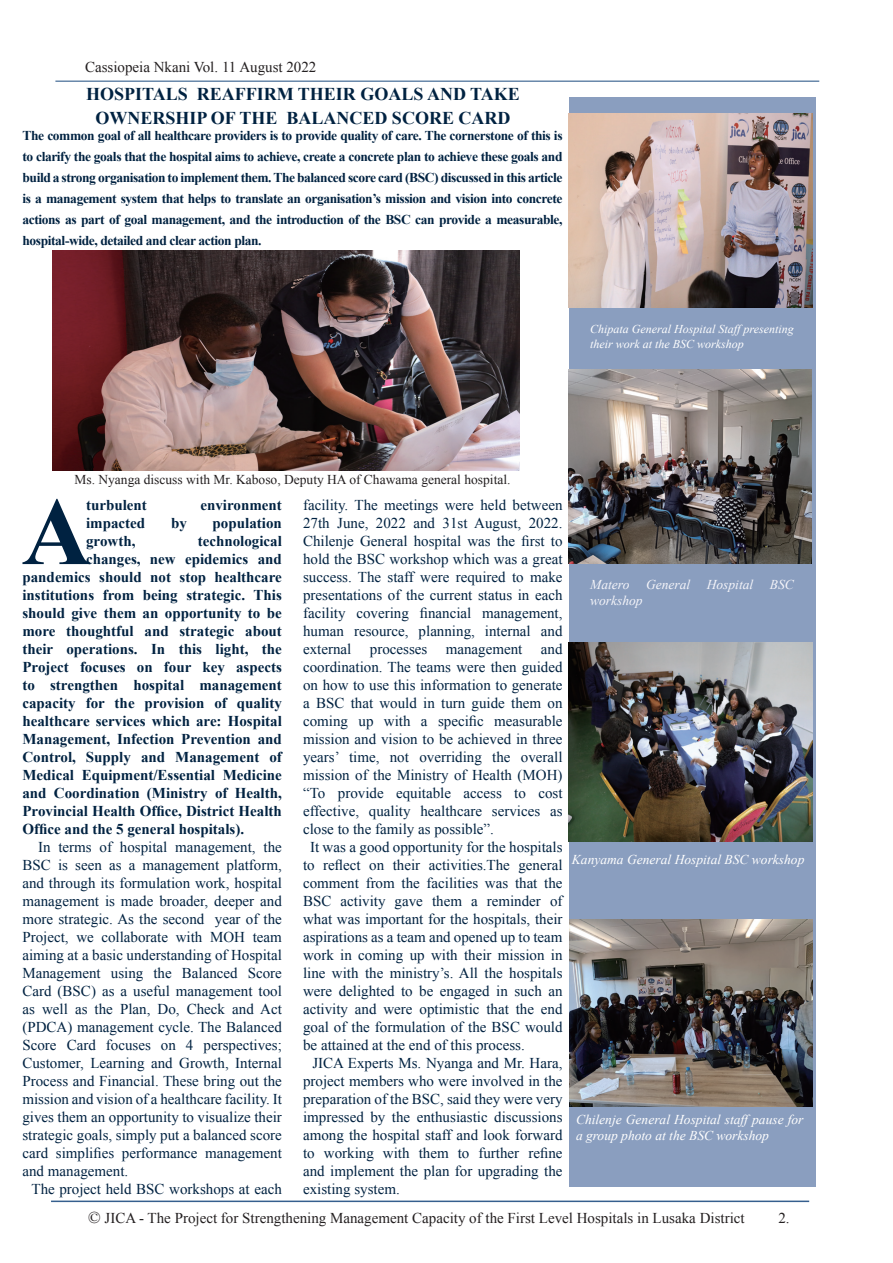
<style>
.page{position:relative;width:893px;height:1263px;background:#fff}
.page>*{position:absolute;margin:0;border:0;box-sizing:border-box;transform-origin:0 0}
.t1{font:700 96.6px "Times New Roman";color:#002241}
.t2{font:700 18px/24px "Times New Roman";color:#002241;text-align:center}
.t3{font:15px/18px "Times New Roman";color:#002241;text-align:justify}
.t4{font:700 15px "Times New Roman";color:#002241}
.t5{font:15px "Times New Roman";color:#231f20}
.t6{font:700 13.5px/21px "Times New Roman";letter-spacing:-.03em;color:#002241;text-align:justify}
.t7{font:italic 13.5px/16.2px "Times New Roman";color:#fff}
.t8{font:13.5px "Times New Roman";color:#231f20}
.t9{font:italic 13.5px/16.2px "Times New Roman";color:#f5f5fa}
.t10{font:italic 12px/14.4px "Times New Roman";color:#fff}
.s1{font-size:16.5px}
</style>
<div class="page">
<hr style="left:55px;top:81px;width:764px;height:1px;background:#355f8e">
<div style="left:569px;top:97px;width:246px;height:1090px;background:#8a9ebf"></div>
<img style="left:569px;top:642px;width:243px;height:200px">
<hr style="left:51px;top:1200px;width:758px;height:2px;background:#355f8e">
<img style="left:570px;top:919px;width:242px;height:187px">
<img style="left:569px;top:114px;width:244px;height:193px">
<img style="left:569px;top:370px;width:243px;height:193px">
<img style="left:52px;top:251px;width:468px;height:219px">
<p class="t5" style="left:85px;top:57px;width:233px">Cassiopeia Nkani Vol. 11 August 2022</p>
<p class="t2" style="left:86px;top:81px;width:435px">HOSPITALS REAFFIRM THEIR GOALS AND TAKE<br>OWNERSHIP OF THE BALANCED SCORE CARD</p>
<p class="t6" style="left:22px;top:125px;width:542px">The common goal of all healthcare providers is to provide quality of care. The cornerstone of this is to clarify the goals that the hospital aims to achieve, create a concrete plan to achieve these goals and build a strong organisation to implement them. The balanced score card (BSC) discussed in this article is a management system that helps to translate an organisation’s mission and vision into concrete actions as part of goal management, and the introduction of the BSC can provide a measurable, hospital-wide, detailed and clear action plan.</p>
<p class="t10" style="left:590px;top:322px;width:205px">Chipata General Hospital Staff presenting their work at the BSC workshop</p>
<p class="t8" style="left:74px;top:470px;width:438px">Ms. Nyanga discuss with Mr. Kaboso, Deputy HA of Chawama general hospital.</p>
<h1 class="t1" style="left:22px;top:465px;width:71px">A</h1>
<p class="t4" style="left:86px;top:495px;width:62px">turbulent</p>
<p class="t4" style="left:200px;top:495px;width:83px">environment</p>
<p class="t4" style="left:86px;top:513px;width:61px">impacted</p>
<p class="t4" style="left:171px;top:513px;width:17px">by</p>
<p class="t4" style="left:213px;top:513px;width:71px">population</p>
<p class="t4" style="left:86px;top:531px;width:51px">growth,</p>
<p class="t4" style="left:198px;top:531px;width:86px">technological</p>
<p class="t4" style="left:86px;top:549px;width:197px">changes, new epidemics and</p>
<p class="t4" style="left:22px;top:567px;width:261px">pandemics should not stop healthcare</p>
<p class="t4" style="left:22px;top:585px;width:261px">institutions from being strategic. This</p>
<p class="t4" style="left:22px;top:603px;width:261px">should give them an opportunity to be</p>
<p class="t4" style="left:22px;top:621px;width:261px">more thoughtful and strategic about</p>
<p class="t4" style="left:22px;top:639px;width:261px">their operations. In this light, the</p>
<p class="t4" style="left:22px;top:657px;width:261px">Project focuses on four key aspects</p>
<p class="t4" style="left:22px;top:675px;width:261px">to strengthen hospital management</p>
<p class="t4" style="left:22px;top:693px;width:261px">capacity for the provision of quality</p>
<p class="t4" style="left:22px;top:711px;width:261px">healthcare services which are: Hospital</p>
<p class="t4" style="left:22px;top:729px;width:261px">Management, Infection Prevention and</p>
<p class="t4" style="left:22px;top:747px;width:261px">Control, Supply and Management of</p>
<p class="t4" style="left:22px;top:765px;width:261px">Medical Equipment/Essential Medicine</p>
<p class="t4" style="left:22px;top:783px;width:261px">and Coordination (Ministry of Health,</p>
<p class="t4" style="left:22px;top:801px;width:261px">Provincial Health Office, District Health</p>
<p class="t4" style="left:22px;top:819px;width:223px">Office and the 5 general hospitals).</p>
<p class="t3" style="left:22px;top:838px;width:261px;text-indent:16px">In terms of hospital management, the BSC is seen as a management platform, and through its formulation work, hospital management is made broader, deeper and more strategic. As the second year of the Project, we collaborate with MOH team aiming at a basic understanding of Hospital Management using the Balanced Score Card (BSC) as a useful management tool as well as the Plan, Do, Check and Act (PDCA) management cycle. The Balanced Score Card focuses on 4 perspectives; Customer, Learning and Growth, Internal Process and Financial. These bring out the mission and vision of a healthcare facility. It gives them an opportunity to visualize their strategic goals, simply put a balanced score card simplifies performance management and management.</p>
<p class="t3" style="left:32px;top:1180px;width:252px">The project held BSC workshops at each</p>
<p class="t3" style="left:303px;top:496px;width:261px">facility. The meetings were held between</p>
<p class="t3" style="left:303px;top:514px;width:261px">27th June, 2022 and 31st August, 2022.</p>
<p class="t3" style="left:303px;top:532px;width:261px">Chilenje General hospital was the first to</p>
<p class="t3" style="left:303px;top:550px;width:261px">hold the BSC workshop which was a great</p>
<p class="t3" style="left:303px;top:568px;width:261px">success. The staff were required to make</p>
<p class="t3" style="left:303px;top:586px;width:261px">presentations of the current status in each</p>
<p class="t3" style="left:303px;top:604px;width:261px">facility covering financial management,</p>
<p class="t3" style="left:303px;top:622px;width:261px">human resource, planning, internal and</p>
<p class="t3" style="left:303px;top:640px;width:261px">external processes management and</p>
<p class="t3" style="left:303px;top:658px;width:261px">coordination. The teams were then guided</p>
<p class="t3" style="left:303px;top:676px;width:261px">on how to use this information to generate</p>
<p class="t3" style="left:303px;top:694px;width:261px">a BSC that would in turn guide them on</p>
<p class="t3" style="left:303px;top:712px;width:261px">coming up with a specific measurable</p>
<p class="t3" style="left:303px;top:730px;width:261px">mission and vision to be achieved in three</p>
<p class="t3" style="left:303px;top:748px;width:261px">years’ time, not overriding the overall</p>
<p class="t3" style="left:303px;top:766px;width:261px">mission of the Ministry of Health (MOH)</p>
<p class="t3" style="left:303px;top:784px;width:261px">“To provide equitable access to cost</p>
<p class="t3" style="left:303px;top:802px;width:261px">effective, quality healthcare services as</p>
<p class="t3" style="left:303px;top:820px;width:192px">close to the family as possible”.</p>
<p class="t3" style="left:310px;top:838px;width:254px">It was a good opportunity for the hospitals</p>
<p class="t3" style="left:303px;top:856px;width:261px">to reflect on their activities.The general</p>
<p class="t3" style="left:303px;top:874px;width:261px">comment from the facilities was that the</p>
<p class="t3" style="left:303px;top:892px;width:261px">BSC activity gave them a reminder of</p>
<p class="t3" style="left:303px;top:910px;width:261px">what was important for the hospitals, their</p>
<p class="t3" style="left:303px;top:928px;width:261px">aspirations as a team and opened up to team</p>
<p class="t3" style="left:303px;top:946px;width:261px">work in coming up with their mission in</p>
<p class="t3" style="left:303px;top:964px;width:261px">line with the ministry’s. All the hospitals</p>
<p class="t3" style="left:303px;top:982px;width:261px">were delighted to be engaged in such an</p>
<p class="t3" style="left:303px;top:1000px;width:261px">activity and were optimistic that the end</p>
<p class="t3" style="left:303px;top:1018px;width:261px">goal of the formulation of the BSC would</p>
<p class="t3" style="left:303px;top:1036px;width:223px">be attained at the end of this process.</p>
<p class="t3" style="left:312px;top:1054px;width:252px">JICA Experts Ms. Nyanga and Mr. Hara,</p>
<p class="t3" style="left:303px;top:1072px;width:261px">project members who were involved in the</p>
<p class="t3" style="left:303px;top:1090px;width:261px">preparation of the BSC, said they were very</p>
<p class="t3" style="left:303px;top:1108px;width:261px">impressed by the enthusiastic discussions</p>
<p class="t3" style="left:303px;top:1126px;width:261px">among the hospital staff and look forward</p>
<p class="t3" style="left:303px;top:1144px;width:261px">to working with them to further refine</p>
<p class="t3" style="left:303px;top:1162px;width:261px">and implement the plan for upgrading the</p>
<p class="t3" style="left:303px;top:1180px;width:98px">existing system.</p>
<p class="t9" style="left:590px;top:576px;width:205px">Matero General Hospital BSC workshop</p>
<p class="t7" style="left:572px;top:851px;width:234px">Kanyama General Hospital BSC workshop</p>
<p class="t7" style="left:576px;top:1110px;width:229px">Chilenje General Hospital staff pause for a group photo at the BSC workshop</p>
<p class="t5" style="left:88px;top:1208px;width:658px"><span class="s1">©</span> JICA - The Project for Strengthening Management Capacity of the First Level Hospitals in Lusaka District</p>
<p class="t5" style="left:778px;top:1208px;width:13px">2.</p>
</div>
